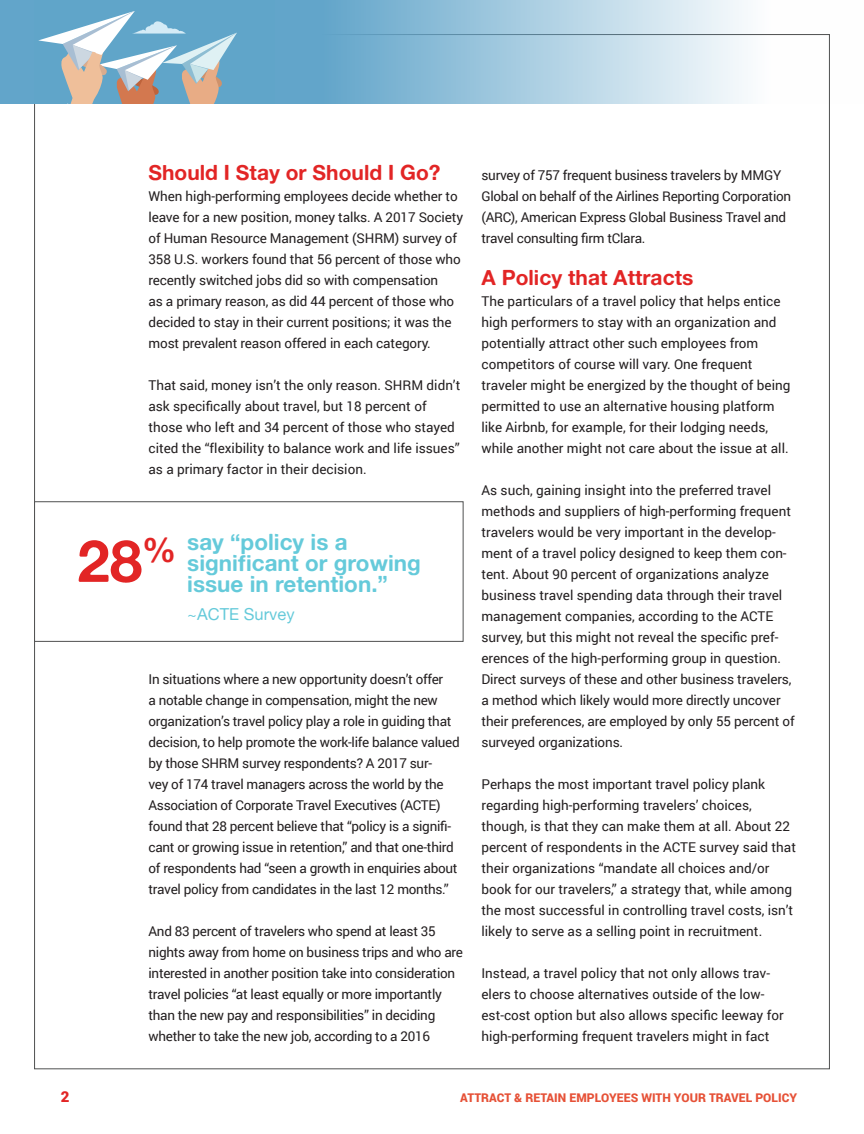
<style>
.page{position:relative;width:864px;height:1134px;background:#fff}
.page>*{position:absolute;margin:0;border:0;box-sizing:border-box;transform-origin:0 0}
.t1{font:58.5px "Alte Haas Grotesk Bold";color:#e22525}
.t2{font:22.5px/21px "Alte Haas Grotesk Bold";color:#65cada}
.t3{font:21px "Alte Haas Grotesk Bold";color:#e22525}
.t4{font:16.5px "Alte Haas Grotesk";color:#65cada}
.t5{font:900 15px "Roboto";color:#e22525}
.t6{font:13.5px/21px "Roboto";letter-spacing:-.01em;color:#231f20}
.t7{font:900 12px "Roboto";letter-spacing:.005em;color:#e65137}
</style>
<div class="page">
<svg style="left:0;top:0;width:830px;height:104px"></svg>
<div style="left:34px;top:0;width:240px;height:104px;background:#60a5c9"></div>
<svg style="left:38px;top:11px;width:199px;height:93px"></svg>
<div style="left:34px;top:501px;width:430px;height:141px;background:#fff;border:1px solid #4f5050"></div>
<p class="t3" style="left:148px;top:160px;width:294px">Should I Stay or Should I Go?</p>
<p class="t6" style="left:148px;top:185px;width:316px">When high-performing employees decide whether to leave for a new position, money talks. A 2017 Society of Human Resource Management (SHRM) survey of 358 U.S. workers found that 56 percent of those who recently switched jobs did so with compensation<br>as a primary reason, as did 44 percent of those who decided to stay in their current positions; it was the most prevalent reason offered in each category.</p>
<p class="t6" style="left:148px;top:374px;width:313px">That said, money isn’t the only reason. SHRM didn’t ask specifically about travel, but 18 percent of those who left and 34 percent of those who stayed cited the “flexibility to balance work and life issues” as a primary factor in their decision.</p>
<p class="t1" style="left:77px;top:525px;width:101px">28<sup>%</sup></p>
<p class="t2" style="left:187px;top:531px;width:235px">say “policy is a significant or growing issue in retention.”</p>
<p class="t4" style="left:187px;top:604px;width:109px">~ACTE Survey</p>
<p class="t6" style="left:148px;top:668px;width:313px">In situations where a new opportunity doesn’t offer<br>a notable change in compensation, might the new organization’s travel policy play a role in guiding that decision, to help promote the work-life balance valued by those SHRM survey respondents? A 2017 sur-<br>vey of 174 travel managers across the world by the Association of Corporate Travel Executives (ACTE) found that 28 percent believe that “policy is a signifi&shy;cant or growing issue in retention,” and that one-third of respondents had “seen a growth in enquiries about travel policy from candidates in the last 12 months.”</p>
<p class="t6" style="left:148px;top:920px;width:316px">And 83 percent of travelers who spend at least 35 nights away from home on business trips and who are interested in another position take into consideration travel policies “at least equally or more importantly than the new pay and responsibilities” in deciding whether to take the new job, according to a 2016</p>
<p class="t6" style="left:482px;top:164px;width:311px">survey of 757 frequent business travelers by MMGY Global on behalf of the Airlines Reporting Corporation (ARC), American Express Global Business Travel and travel consulting firm tClara.</p>
<p class="t3" style="left:482px;top:265px;width:213px">A Policy that Attracts</p>
<p class="t6" style="left:482px;top:290px;width:310px">The particulars of a travel policy that helps entice high performers to stay with an organization and potentially attract other such employees from competitors of course will vary. One frequent traveler might be energized by the thought of being permitted to use an alternative housing platform like Airbnb, for example, for their lodging needs, while another might not care about the issue at all.</p>
<p class="t6" style="left:482px;top:479px;width:315px">As such, gaining insight into the preferred travel methods and suppliers of high-performing frequent travelers would be very important in the develop&shy;ment of a travel policy designed to keep them con&shy;tent. About 90 percent of organizations analyze business travel spending data through their travel management companies, according to the ACTE survey, but this might not reveal the specific pref&shy;erences of the high-performing group in question.<br>Direct surveys of these and other business travelers, a method which likely would more directly uncover their preferences, are employed by only 55 percent of surveyed organizations.</p>
<p class="t6" style="left:482px;top:773px;width:316px">Perhaps the most important travel policy plank regarding high-performing travelers’ choices, though, is that they can make them at all. About 22 percent of respondents in the ACTE survey said that their organizations “mandate all choices and/or book for our travelers,” a strategy that, while among the most successful in controlling travel costs, isn’t likely to serve as a selling point in recruitment.</p>
<p class="t6" style="left:482px;top:962px;width:304px">Instead, a travel policy that not only allows trav&shy;elers to choose alternatives outside of the low&shy;est-cost option but also allows specific leeway for high-performing frequent travelers might in fact</p>
<p class="t5" style="left:61px;top:1086px;width:10px">2</p>
<p class="t7" style="left:460px;top:1089px;width:338px">ATTRACT &amp; RETAIN EMPLOYEES WITH YOUR TRAVEL POLICY</p>
</div>
